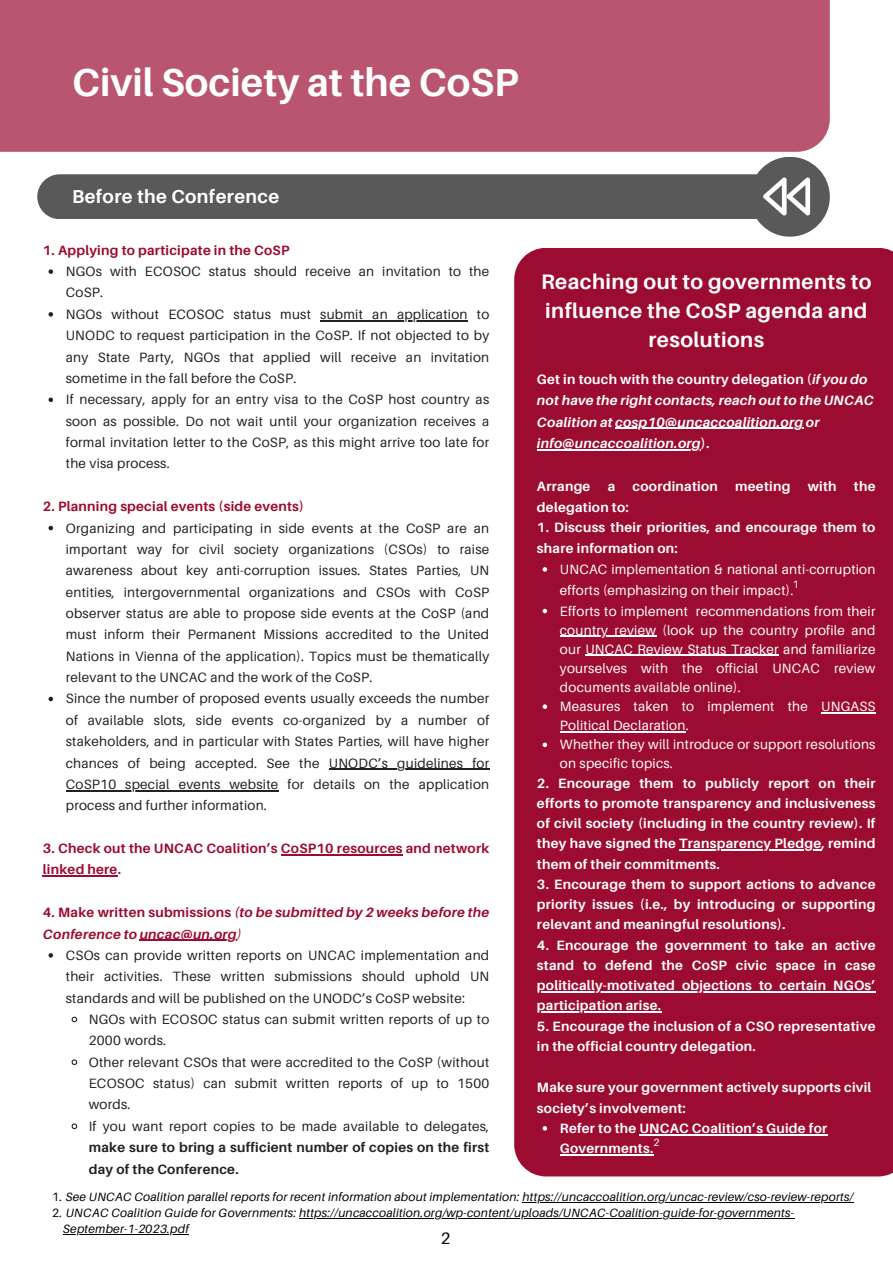
<style>
.page{position:relative;width:893px;height:1264px;background:#fff}
.page>*{position:absolute;margin:0;border:0;box-sizing:border-box;transform-origin:0 0}
.t1{font:700 39px "Aileron";color:#fff}
.t2{font:700 21px/29.2px "Aileron";letter-spacing:.02em;color:#fff;text-align:center}
.t3{font:700 18.75px "Aileron";letter-spacing:.02em;color:#fff}
.t4{font:16.5px "Aileron";color:#000}
.t5{font:13.5px/21.3px "Aileron";letter-spacing:.02em;color:#222;text-align:justify}
.t6{font:700 13.5px/20.2px "Aileron";letter-spacing:.02em;color:#fff}
.t7{font:13.5px/19px "Aileron";letter-spacing:.02em;color:#fff}
.t8{font:italic 700 13.5px/21.3px "Aileron";letter-spacing:.02em;color:#fff}
.t9{font:700 13.5px/21.3px "Aileron";letter-spacing:.02em;color:#9c0c31}
.t10{font:700 13.5px/21.3px "Aileron";letter-spacing:.02em;color:#222;text-align:justify}
.t11{font:italic 700 13.5px/21.3px "Aileron";letter-spacing:.02em;color:#9c0c31}
.t12{font:italic 12px/16px "Aileron";letter-spacing:.02em;color:#000}
.t13{font:10.5px "Aileron";color:#fff}
.s1{font-style:normal}
.s2{font-weight:400}
</style>
<div class="page">
<div style="left:0;top:0;width:829px;height:152px;background:#b9556f"></div>
<div style="left:514px;top:248px;width:378px;height:928px;background:#9c0c31"></div>
<svg style="left:542px;top:567px;width:5px;height:4px"></svg>
<svg style="left:542px;top:608px;width:5px;height:5px"></svg>
<hr style="left:560px;top:635px;width:96px;height:2px;background:#fff">
<hr style="left:585px;top:655px;width:193px;height:1px;background:#fff">
<svg style="left:542px;top:704px;width:5px;height:5px"></svg>
<hr style="left:821px;top:712px;width:54px;height:1px;background:#fff">
<hr style="left:560px;top:731px;width:125px;height:1px;background:#fff">
<svg style="left:542px;top:742px;width:5px;height:5px"></svg>
<svg style="left:542px;top:1126px;width:5px;height:4px"></svg>
<hr style="left:639px;top:1133px;width:188px;height:2px;background:#fff">
<hr style="left:560px;top:1154px;width:93px;height:1px;background:#fff">
<hr style="left:615px;top:428px;width:188px;height:1px;background:#fff">
<hr style="left:537px;top:449px;width:163px;height:1px;background:#fff">
<hr style="left:679px;top:849px;width:142px;height:1px;background:#fff">
<hr style="left:537px;top:991px;width:338px;height:1px;background:#fff">
<hr style="left:537px;top:1011px;width:124px;height:1px;background:#fff">
<svg style="left:49px;top:269px;width:4px;height:5px"></svg>
<svg style="left:49px;top:312px;width:4px;height:4px"></svg>
<hr style="left:320px;top:320px;width:148px;height:1px;background:#222">
<svg style="left:49px;top:397px;width:4px;height:5px"></svg>
<svg style="left:49px;top:526px;width:4px;height:4px"></svg>
<svg style="left:49px;top:696px;width:4px;height:5px"></svg>
<hr style="left:329px;top:768px;width:160px;height:1px;background:#222">
<hr style="left:66px;top:790px;width:212px;height:1px;background:#222">
<svg style="left:49px;top:953px;width:4px;height:4px"></svg>
<svg style="left:71px;top:1016px;width:7px;height:7px"></svg>
<svg style="left:71px;top:1059px;width:7px;height:6px"></svg>
<svg style="left:71px;top:1123px;width:7px;height:6px"></svg>
<hr style="left:281px;top:854px;width:121px;height:1px;background:#9c0c31">
<hr style="left:47px;top:875px;width:71px;height:1px;background:#9c0c31">
<hr style="left:140px;top:939px;width:97px;height:1px;background:#9c0c31">
<div style="left:37px;top:174px;width:742px;height:45px;background:#595959;border-radius:22px"></div>
<div style="left:749px;top:157px;width:80px;height:80px;background:#595959;border-radius:50%"></div>
<svg style="left:763px;top:177px;width:47px;height:38px"></svg>
<hr style="left:522px;top:1201px;width:331px;height:1px;background:#000">
<hr style="left:299px;top:1217px;width:495px;height:1px;background:#000">
<hr style="left:63px;top:1233px;width:126px;height:1px;background:#000">
<p class="t1" style="left:72px;top:59px;width:448px">Civil Society at the CoSP</p>
<p class="t3" style="left:72px;top:185px;width:209px">Before the Conference</p>
<p class="t9" style="left:43px;top:239px;width:248px">1. Applying to participate in the CoSP</p>
<p class="t5" style="left:66px;top:260px;width:425px">NGOs with ECOSOC status should receive an invitation to the<br>CoSP.</p>
<p class="t5" style="left:66px;top:303px;width:425px">NGOs without ECOSOC status must submit an application to UNODC to request participation in the CoSP. If not objected to by any State Party, NGOs that applied will receive an invitation sometime in the fall before the CoSP.</p>
<p class="t5" style="left:66px;top:388px;width:425px">If necessary, apply for an entry visa to the CoSP host country as soon as possible. Do not wait until your organization receives a formal invitation letter to the CoSP, as this might arrive too late for the visa process.</p>
<p class="t9" style="left:43px;top:495px;width:263px">2. Planning special events (side events)</p>
<p class="t5" style="left:66px;top:517px;width:425px">Organizing and participating in side events at the CoSP are an important way for civil society organizations (CSOs) to raise awareness about key anti-corruption issues. States Parties, UN entities, intergovernmental organizations and CSOs with CoSP observer status are able to propose side events at the CoSP (and must inform their Permanent Missions accredited to the United Nations in Vienna of the application). Topics must be thematically relevant to the UNCAC and the work of the CoSP.</p>
<p class="t5" style="left:66px;top:687px;width:425px">Since the number of proposed events usually exceeds the number of available slots, side events co-organized by a number of stakeholders, and in particular with States Parties, will have higher chances of being accepted. See the UNODC’s guidelines for CoSP10 special events website for details on the application process and further information.</p>
<p class="t9" style="left:43px;top:837px;width:448px">3. Check out the UNCAC Coalition’s CoSP10 resources and network linked here.</p>
<p class="t11" style="left:43px;top:901px;width:448px"><span class="s1">4. Make written submissions</span> (to be submitted by 2 weeks before the<br>Conference to uncac@un.org<span class="s2">)</span></p>
<p class="t5" style="left:66px;top:944px;width:425px">CSOs can provide written reports on UNCAC implementation and their activities. These written submissions should uphold UN standards and will be published on the UNODC’s CoSP website:</p>
<p class="t5" style="left:89px;top:1008px;width:402px">NGOs with ECOSOC status can submit written reports of up to<br>2000 words.</p>
<p class="t5" style="left:89px;top:1051px;width:402px">Other relevant CSOs that were accredited to the CoSP (without ECOSOC status) can submit written reports of up to 1500 words.</p>
<p class="t10" style="left:89px;top:1115px;width:402px"><span class="s2">If you want report copies to be made available to delegates, </span>make sure to bring a sufficient number of copies on the first day of the Conference.</p>
<p class="t2" style="left:541px;top:266px;width:332px">Reaching out to governments to influence the CoSP agenda and resolutions</p>
<p class="t8" style="left:537px;top:368px;width:338px"><span class="s1">Get in touch with the country delegation (</span>if you do not have the right contacts, reach out to the UNCAC Coalition at cosp10@uncaccoalition.org or info@uncaccoalition.org<span class="s1">).</span></p>
<p class="t6" style="left:537px;top:475px;width:55px">Arrange</p>
<p class="t6" style="left:607px;top:475px;width:9px">a</p>
<p class="t6" style="left:632px;top:475px;width:87px">coordination</p>
<p class="t6" style="left:735px;top:475px;width:57px">meeting</p>
<p class="t6" style="left:807px;top:475px;width:30px">with</p>
<p class="t6" style="left:853px;top:475px;width:23px">the</p>
<p class="t6" style="left:537px;top:497px;width:93px">delegation to:</p>
<p class="t6" style="left:537px;top:517px;width:340px">1. Discuss their priorities, and encourage them to share information on:</p>
<p class="t7" style="left:560px;top:558px;width:317px;line-height:21.3px">UNCAC implementation &amp; national anti-corruption efforts (emphasizing on their impact).</p>
<p class="t7" style="left:560px;top:601px;width:317px;text-align:justify">Efforts to implement recommendations from their country review (look up the country profile and our UNCAC Review Status Tracker and familiarize yourselves with the official UNCAC review documents available online).</p>
<p class="t7" style="left:560px;top:696px;width:317px">Measures taken to implement the UNGASS<br>Political Declaration.</p>
<p class="t7" style="left:560px;top:734px;width:317px">Whether they will introduce or support resolutions on specific topics.</p>
<p class="t13" style="left:792px;top:577px;width:8px">1</p>
<p class="t6" style="left:537px;top:772px;width:340px;text-align:justify">2. Encourage them to publicly report on their efforts to promote transparency and inclusiveness of civil society (including in the country review). If they have signed the Transparency Pledge, remind them of their commitments.</p>
<p class="t6" style="left:537px;top:873px;width:340px;text-align:justify">3. Encourage them to support actions to advance priority issues (i.e., by introducing or supporting relevant and meaningful resolutions).</p>
<p class="t6" style="left:537px;top:934px;width:340px;text-align:justify">4. Encourage the government to take an active stand to defend the CoSP civic space in case politically-motivated objections to certain NGOs’ participation arise.</p>
<p class="t6" style="left:537px;top:1015px;width:340px">5. Encourage the inclusion of a CSO representative in the official country delegation.</p>
<p class="t6" style="left:537px;top:1077px;width:336px">Make sure your government actively supports civil society’s involvement:</p>
<p class="t6" style="left:560px;top:1117px;width:269px">Refer to the UNCAC Coalition’s Guide for<br>Governments.</p>
<p class="t13" style="left:653px;top:1135px;width:8px">2</p>
<p class="t12" style="left:52px;top:1188px;width:802px"><span class="s1">1.</span> See UNCAC Coalition parallel reports for recent information about implementation: https://uncaccoalition.org/uncac-review/cso-review-reports/</p>
<p class="t12" style="left:63px;top:1204px;width:732px;text-indent:-11px"><span class="s1">2.</span> UNCAC Coalition Guide for Governments: https://uncaccoalition.org/wp-content/uploads/UNCAC-Coalition-guide-for-governments-<br>September-1-2023.pdf</p>
<p class="t4" style="left:441px;top:1227px;width:11px">2</p>
</div>
